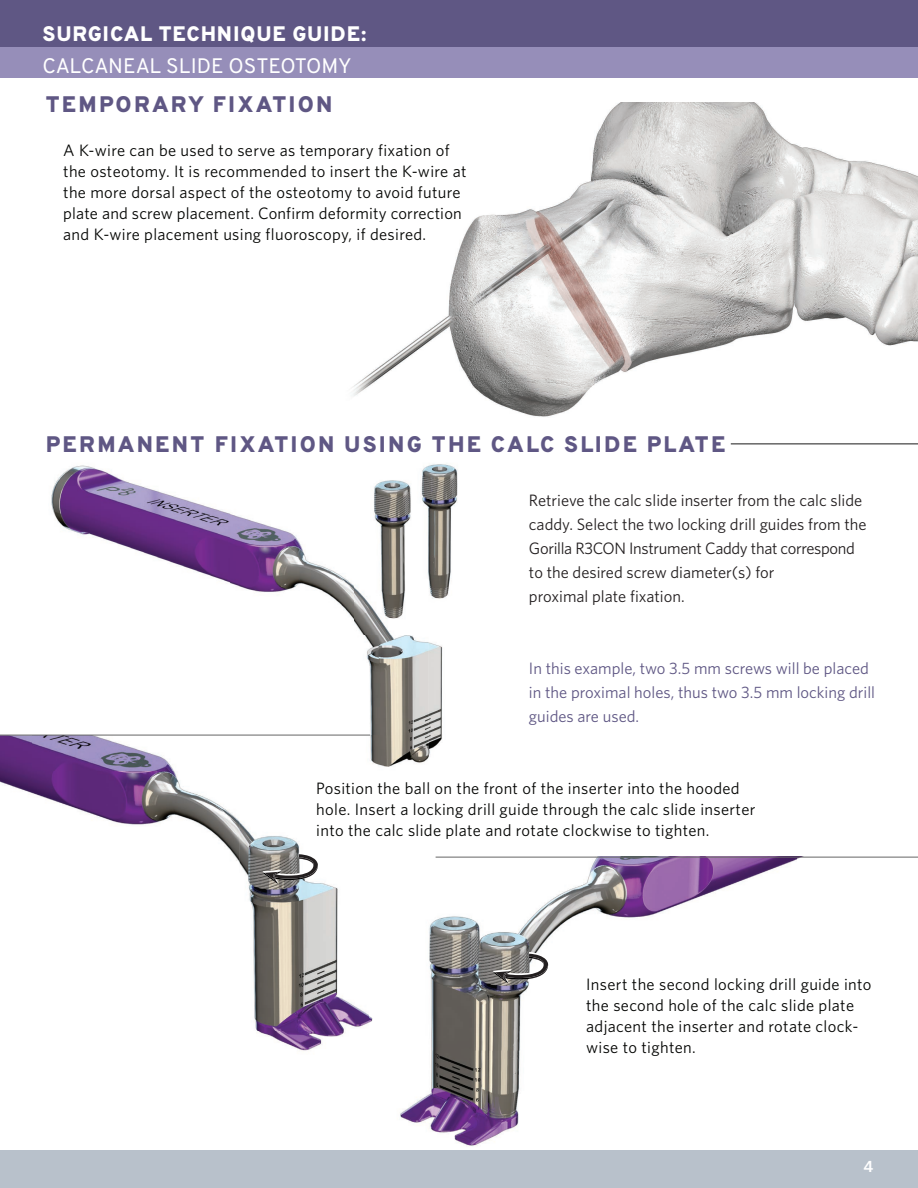
<style>
.page{position:relative;width:918px;height:1188px;background:#fff}
.page>*{position:absolute;margin:0;border:0;box-sizing:border-box;transform-origin:0 0}
.t1{font:800 22.5px "Overpass";letter-spacing:.1em;color:#5f5784}
.t2{font:800 21px "Overpass";letter-spacing:.04em;color:#fff}
.t3{font:21px "Overpass";letter-spacing:-.01em;color:#fff}
.t4{font:16.5px/21px "Whitney";letter-spacing:.02em;color:#040503}
.t5{font:16.5px/24px "Whitney";color:#231f20}
.t6{font:16.5px/24px "Whitney";color:#5f5784}
.t7{font:600 16.5px "Whitney";color:#fff}
</style>
<div class="page">
<div style="left:0;top:0;width:918px;height:50px;background:#5f5784"></div>
<div style="left:0;top:48px;width:918px;height:30px;background:#968eb9"></div>
<hr style="left:338px;top:102px;width:580px;height:2px;background:#666">
<div style="left:0;top:1150px;width:918px;height:38px;background:#b8c1cb"></div>
<img style="left:338px;top:103px;width:580px;height:342px">
<img style="left:32px;top:465px;width:347px;height:270px">
<img style="left:429px;top:642px;width:14px;height:114px">
<img style="left:379px;top:635px;width:50px;height:132px">
<img style="left:354px;top:464px;width:104px;height:171px">
<img style="left:0;top:736px;width:239px;height:126px">
<img style="left:239px;top:821px;width:130px;height:210px">
<img style="left:256px;top:1031px;width:88px;height:20px">
<img style="left:32px;top:735px;width:351px;height:36px">
<img style="left:429px;top:857px;width:369px;height:194px">
<img style="left:400px;top:1051px;width:120px;height:96px">
<img style="left:369px;top:1016px;width:4px;height:7px">
<hr style="left:731px;top:443px;width:187px;height:2px;background:#666">
<hr style="left:0;top:735px;width:370px;height:1px;background:#666">
<hr style="left:436px;top:857px;width:482px;height:1px;background:#666">
<img style="left:263px;top:883px;width:15px;height:1px">
<svg style="left:263px;top:853px;width:55px;height:30px"></svg>
<img style="left:493px;top:982px;width:15px;height:2px">
<svg style="left:493px;top:952px;width:56px;height:30px"></svg>
<p class="t2" style="left:43px;top:21px;width:325px">SURGICAL TECHNIQUE GUIDE:</p>
<p class="t3" style="left:43px;top:52px;width:311px">CALCANEAL SLIDE OSTEOTOMY</p>
<h1 class="t1" style="left:46px;top:90px;width:288px">TEMPORARY FIXATION</h1>
<p class="t4" style="left:63px;top:139px;width:405px">A K-wire can be used to serve as temporary fixation of the osteotomy. It is recommended to insert the K-wire at the more dorsal aspect of the osteotomy to avoid future plate and screw placement. Confirm deformity correction and K-wire placement using fluoroscopy, if desired.</p>
<h1 class="t1" style="left:46px;top:430px;width:681px">PERMANENT FIXATION USING THE CALC SLIDE PLATE</h1>
<p class="t5" style="left:529px;top:488px;width:339px">Retrieve the calc slide inserter from the calc slide caddy. Select the two locking drill guides from the Gorilla R3CON Instrument Caddy that correspond to the desired screw diameter(s) for<br>proximal plate fixation.</p>
<p class="t6" style="left:529px;top:656px;width:348px">In this example, two 3.5 mm screws will be placed in the proximal holes, thus two 3.5 mm locking drill guides are used.</p>
<p class="t4" style="left:316px;top:778px;width:441px">Position the ball on the front of the inserter into the hooded hole. Insert a locking drill guide through the calc slide inserter into the calc slide plate and rotate clockwise to tighten.</p>
<p class="t4" style="left:586px;top:973px;width:287px">Insert the second locking drill guide into the second hole of the calc slide plate adjacent the inserter and rotate clock&shy;wise to tighten.</p>
<p class="t7" style="left:863px;top:1157px;width:11px">4</p>
</div>
